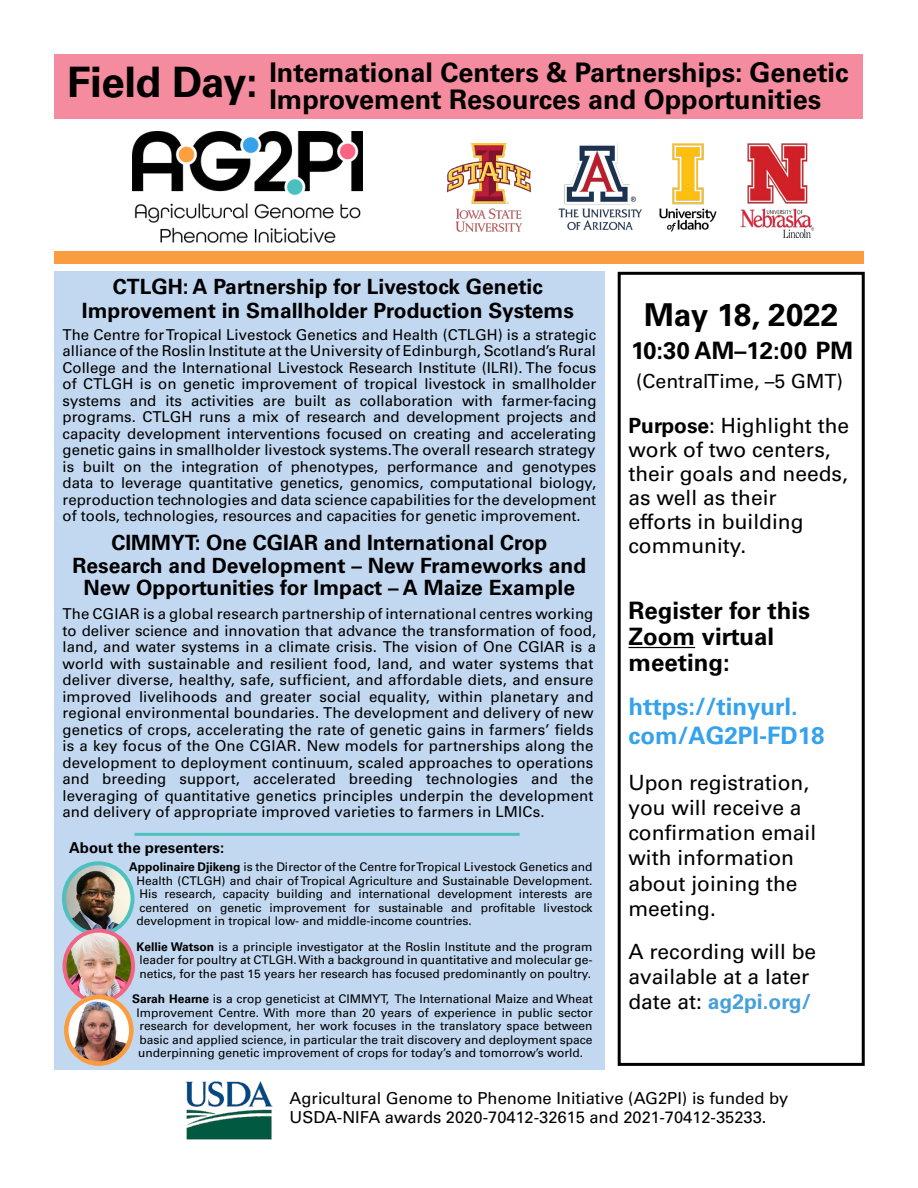
<style>
.page{position:relative;width:918px;height:1188px;background:#fff}
.page>*{position:absolute;margin:0;border:0;box-sizing:border-box;transform-origin:0 0}
.t1{font:700 31.5px "Univers LT Std";color:#000}
.t2{font:700 27px/27px "Univers LT Std";color:#000}
.t3{font:700 24px/26px "Univers LT Std";color:#000}
.t4{font:700 24px/28.8px "Univers LT Std";color:#36a2eb}
.t5{font:21px/25.2px "Univers LT Std";color:#000}
.t6{font:700 21px/22.5px "Univers LT Std";color:#000;text-align:center}
.t7{font:19.5px "Univers LT Std";color:#000}
.t8{font:16.5px/19.8px "Univers LT Std";color:#000}
.t9{font:15px/16.5px "Univers LT Std";letter-spacing:.005em;color:#000;text-align:justify}
.t10{font:700 15px "Univers LT Std";color:#000}
.t11{font:12px/13.5px "Univers LT Std";color:#000;text-align:justify}
.s1{font-size:42px}
.s2{font-weight:700}
.s3{font-weight:700;color:#48a0d8}
</style>
<div class="page">
<div style="left:54px;top:272px;width:551px;height:798px;background:#c2d8f0"></div>
<hr style="left:134px;top:833px;width:386px;height:3px;background:#4ec0c0">
<div style="left:618px;top:272px;width:247px;height:794px;border:3px solid #000"></div>
<div style="left:54px;top:252px;width:810px;height:12px;background:#f99d40"></div>
<div style="left:55px;top:54px;width:808px;height:65px;background:#f48b9e"></div>
<img style="left:133px;top:132px;width:229px;height:111px">
<img style="left:447px;top:143px;width:367px;height:95px">
<hr style="left:628px;top:647px;width:67px;height:1px;background:#000">
<img style="left:64px;top:864px;width:69px;height:67px">
<div style="left:62px;top:861px;width:72px;height:75px;border:4px solid #4ec0c0;border-radius:50%"></div>
<img style="left:64px;top:931px;width:69px;height:66px">
<div style="left:63px;top:929px;width:72px;height:74px;border:4px solid #f16486;border-radius:50%"></div>
<img style="left:66px;top:997px;width:63px;height:67px">
<div style="left:64px;top:995px;width:70px;height:71px;border:4px solid #f99d40;border-radius:50%"></div>
<img style="left:186px;top:1081px;width:86px;height:59px">
<h2 class="t2" style="left:269px;top:59px;width:581px;text-indent:-202px"><span class="s1">Field Day:</span> International Centers &amp; Partnerships: Genetic<br>Improvement Resources and Opportunities</h2>
<p class="t6" style="left:82px;top:275px;width:494px;line-height:24px">CTLGH: A Partnership for Livestock Genetic<br>Improvement in Smallholder Production Systems</p>
<p class="t9" style="left:63px;top:326px;width:536px">The Centre forTropical Livestock Genetics and Health (CTLGH) is a strategic alliance of the Roslin Institute at the University of Edinburgh, Scotland’s Rural College and the International Livestock Research Institute (ILRI). The focus of CTLGH is on genetic improvement of tropical livestock in smallholder systems and its activities are built as collaboration with farmer-facing programs. CTLGH runs a mix of research and development projects and capacity development interventions focused on creating and accelerating genetic gains in smallholder livestock systems.The overall research strategy is built on the integration of phenotypes, performance and genotypes data to leverage quantitative genetics, genomics, computational biology, reproduction technologies and data science capabilities for the development of tools, technologies, resources and capacities for genetic improvement.</p>
<p class="t6" style="left:73px;top:532px;width:515px">CIMMYT: One CGIAR and International Crop<br>Research and Development – New Frameworks and<br>New Opportunities for Impact – A Maize Example</p>
<p class="t9" style="left:63px;top:606px;width:535px;text-align:left">The CGIAR is a global research partnership of international centres working to deliver science and innovation that advance the transformation of food, land, and water systems in a climate crisis. The vision of One CGIAR is a world with sustainable and resilient food, land, and water systems that deliver diverse, healthy, safe, suffcient, and affordable diets, and ensure improved livelihoods and greater social equality, within planetary and regional environmental boundaries. The development and delivery of new genetics of crops, accelerating the rate of genetic gains in farmers’ felds is a key focus of the One CGIAR. New models for partnerships along the development to deployment continuum, scaled approaches to operations and breeding support, accelerated breeding technologies and the leveraging of quantitative genetics principles underpin the development and delivery of appropriate improved varieties to farmers in LMICs.</p>
<h5 class="t10" style="left:69px;top:839px;width:157px">About the presenters:</h5>
<p class="t11" style="left:137px;top:860px;width:458px;text-indent:-8px"><span class="s2">Appolinaire Djikeng</span> is the Director of the Centre for Tropical Livestock Genetics and Health (CTLGH) and chair of Tropical Agriculture and Sustainable Development.<br>His research, capacity building and international development interests are centered on genetic improvement for sustainable and proftable livestock development in tropical low- and middle-income countries.</p>
<p class="t11" style="left:137px;top:940px;width:457px"><span class="s2">Kellie Watson</span> is a principle investigator at the Roslin Institute and the program leader for poultry at CTLGH. With a background in quantitative and molecular ge&shy;netics, for the past 15 years her research has focused predominantly on poultry.</p>
<p class="t11" style="left:137px;top:992px;width:458px;text-indent:-4px"><span class="s2">Sarah Hearne</span> is a crop geneticist at CIMMYT, The International Maize and Wheat Improvement Centre. With more than 20 years of experience in public sector research for development, her work focuses in the translatory space between basic and applied science, in particular the trait discovery and deployment space underpinning genetic improvement of crops for today’s and tomorrow’s world.</p>
<p class="t8" style="left:290px;top:1088px;width:500px">Agricultural Genome to Phenome Initiative (AG2PI) is funded by<br>USDA-NIFA awards 2020-70412-32615 and 2021-70412-35233.</p>
<h1 class="t1" style="left:644px;top:296px;width:196px">May 18, 2022</h1>
<h3 class="t3" style="left:631px;top:338px;width:223px">10:30 AM–12:00 PM</h3>
<h3 class="t7" style="left:636px;top:369px;width:208px">(Central Time, –5 GMT)</h3>
<h3 class="t5" style="left:628px;top:413px;width:222px;line-height:24px"><span class="s2">Purpose</span>: Highlight the work of two centers, their goals and needs, as well as their<br>efforts in building community.</h3>
<h3 class="t3" style="left:628px;top:598px;width:183px">Register for this<br>Zoom virtual meeting:</h3>
<h3 class="t4" style="left:628px;top:692px;width:198px">https://tinyurl. com/AG2PI-FD18</h3>
<h3 class="t5" style="left:628px;top:770px;width:189px">Upon registration, you will receive a confrmation email with information about joining the meeting.</h3>
<h3 class="t5" style="left:628px;top:939px;width:189px">A recording will be available at a later date at: <span class="s3">ag2pi.org/</span></h3>
</div>
